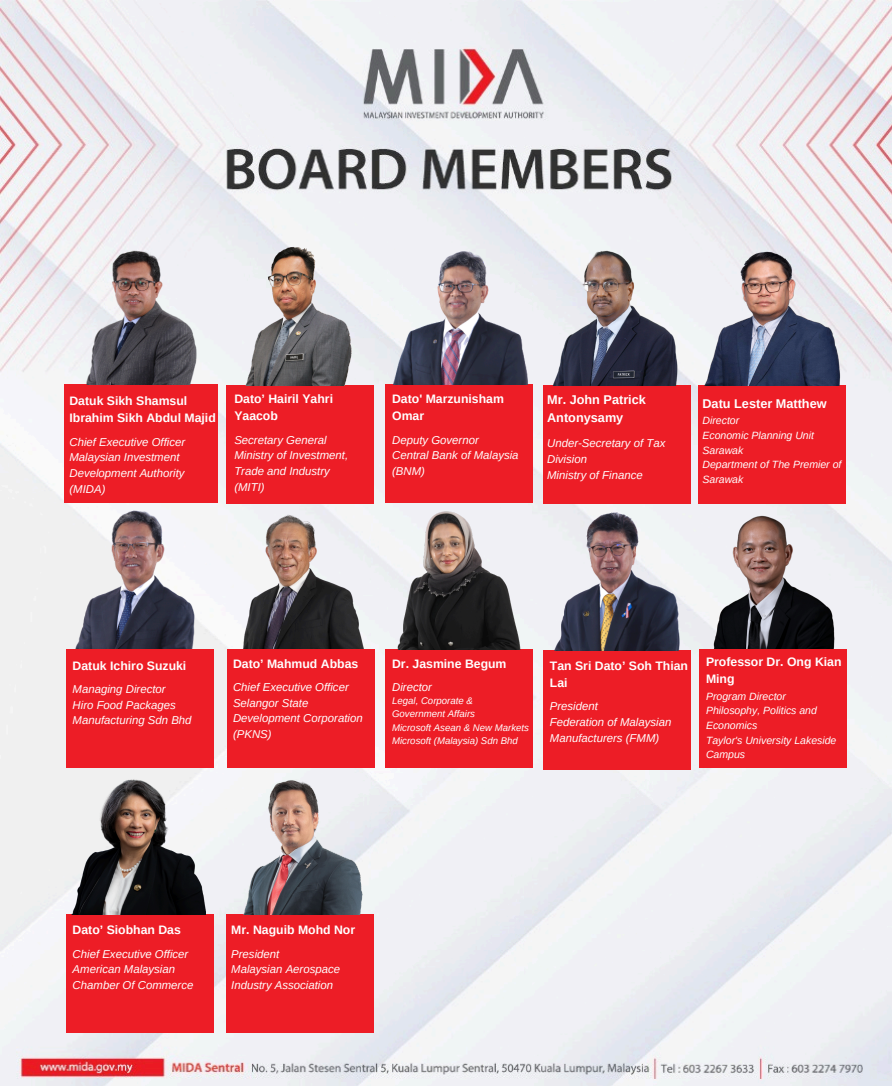
<style>
.page{position:relative;width:892px;height:1086px;background:#fff}
.page>*{position:absolute;margin:0;border:0;box-sizing:border-box;transform-origin:0 0}
.t1{font:700 12.69px/17.8px "Arimo";color:#fff}
.t2{font:700 12.25px/17.1px "Arimo";color:#fff}
.t3{font:italic 11.38px/15.8px "Arimo";color:#fff}
.t4{font:italic 10.5px/14.7px "Arimo";color:#fff}
.t5{font:italic 9.62px "Arimo";color:#fff}
</style>
<div class="page">
<img style="left:0;top:0;width:891px;height:1085px">
<div style="left:65px;top:384px;width:153px;height:119px;background:#ed1d26"></div>
<div style="left:226px;top:385px;width:148px;height:118px;background:#ed1d26"></div>
<div style="left:385px;top:384px;width:148px;height:119px;background:#ed1d26"></div>
<div style="left:66px;top:648px;width:147px;height:119px;background:#ed1d26"></div>
<img style="left:384px;top:242px;width:151px;height:143px">
<div style="left:227px;top:648px;width:147px;height:119px;background:#ed1d26"></div>
<div style="left:385px;top:648px;width:148px;height:119px;background:#ed1d26"></div>
<img style="left:227px;top:511px;width:142px;height:137px">
<img style="left:393px;top:505px;width:133px;height:144px">
<img style="left:68px;top:505px;width:135px;height:143px">
<div style="left:543px;top:650px;width:147px;height:119px;background:#ed1d26"></div>
<img style="left:549px;top:505px;width:135px;height:145px">
<div style="left:66px;top:914px;width:147px;height:118px;background:#ed1d26"></div>
<div style="left:226px;top:914px;width:148px;height:118px;background:#ed1d26"></div>
<img style="left:72px;top:778px;width:134px;height:136px">
<div style="left:543px;top:385px;width:147px;height:118px;background:#ed1d26"></div>
<div style="left:698px;top:648px;width:148px;height:119px;background:#ed1d26"></div>
<img style="left:701px;top:509px;width:137px;height:139px">
<img style="left:238px;top:236px;width:119px;height:149px">
<img style="left:222px;top:776px;width:150px;height:138px">
<div style="left:698px;top:385px;width:147px;height:118px;background:#ed1d26"></div>
<img style="left:692px;top:245px;width:154px;height:141px">
<img style="left:547px;top:245px;width:136px;height:140px">
<img style="left:67px;top:240px;width:140px;height:145px">
<h2 class="t2" style="left:69px;top:392px;width:148px">Datuk Sikh Shamsul<br>Ibrahim Sikh Abdul Majid</h2>
<p class="t3" style="left:69px;top:433px;width:117px">Chief Executive Officer<br>Malaysian Investment<br>Development Authority (MIDA)</p>
<h1 class="t2" style="left:234px;top:390px;width:100px">Dato’ Hairil Yahri<br>Yaacob</h1>
<h2 class="t3" style="left:234px;top:431px;width:115px">Secretary General<br>Ministry of Investment,<br>Trade and Industry (MITI)</h2>
<p class="t2" style="left:392px;top:390px;width:113px">Dato' Marzunisham<br>Omar</p>
<h1 class="t3" style="left:392px;top:431px;width:128px">Deputy Governor<br>Central Bank of Malaysia (BNM)</h1>
<h2 class="t1" style="left:547px;top:391px;width:100px">Mr. John Patrick<br>Antonysamy</h2>
<p class="t3" style="left:547px;top:435px;width:120px">Under-Secretary of Tax<br>Division<br>Ministry of Finance</p>
<p class="t1" style="left:702px;top:394px;width:126px">Datu Lester Matthew</p>
<h1 class="t4" style="left:702px;top:413px;width:140px">Director<br>Economic Planning Unit<br>Sarawak<br>Department of The Premier of<br>Sarawak</h1>
<h2 class="t2" style="left:73px;top:656px;width:115px">Datuk Ichiro Suzuki</h2>
<p class="t3" style="left:73px;top:681px;width:120px">Managing Director<br>Hiro Food Packages<br>Manufacturing Sdn Bhd</p>
<h1 class="t2" style="left:233px;top:654px;width:127px">Dato’ Mahmud Abbas</h1>
<h2 class="t3" style="left:233px;top:679px;width:131px">Chief Executive Officer<br>Selangor State<br>Development Corporation (PKNS)</h2>
<p class="t2" style="left:392px;top:654px;width:116px">Dr. Jasmine Begum</p>
<h1 class="t3" style="left:392px;top:679px;width:41px">Director</h1>
<p class="t5" style="left:392px;top:695px;width:82px">Legal, Corporate &amp;</p>
<p class="t5" style="left:392px;top:708px;width:84px">Government Affairs</p>
<p class="t5" style="left:392px;top:722px;width:138px">Microsoft Asean &amp; New Markets</p>
<p class="t5" style="left:392px;top:735px;width:127px">Microsoft (Malaysia) Sdn Bhd</p>
<p class="t2" style="left:549px;top:657px;width:140px">Tan Sri Dato’ Soh Thian<br>Lai</p>
<p class="t3" style="left:549px;top:698px;width:123px">President<br>Federation of Malaysian<br>Manufacturers (FMM)</p>
<h1 class="t2" style="left:705px;top:653px;width:137px">Professor Dr. Ong Kian<br>Ming</h1>
<h2 class="t4" style="left:705px;top:688px;width:132px">Program Director<br>Philosophy, Politics and<br>Economics<br>Taylor's University Lakeside<br>Campus</h2>
<p class="t2" style="left:73px;top:921px;width:110px">Dato’ Siobhan Das</p>
<h1 class="t3" style="left:73px;top:945px;width:122px">Chief Executive Officer<br>American Malaysian<br>Chamber Of Commerce</h1>
<h2 class="t2" style="left:231px;top:921px;width:125px">Mr. Naguib Mohd Nor</h2>
<h1 class="t3" style="left:231px;top:945px;width:110px">President<br>Malaysian Aerospace<br>Industry Association</h1>
</div>
